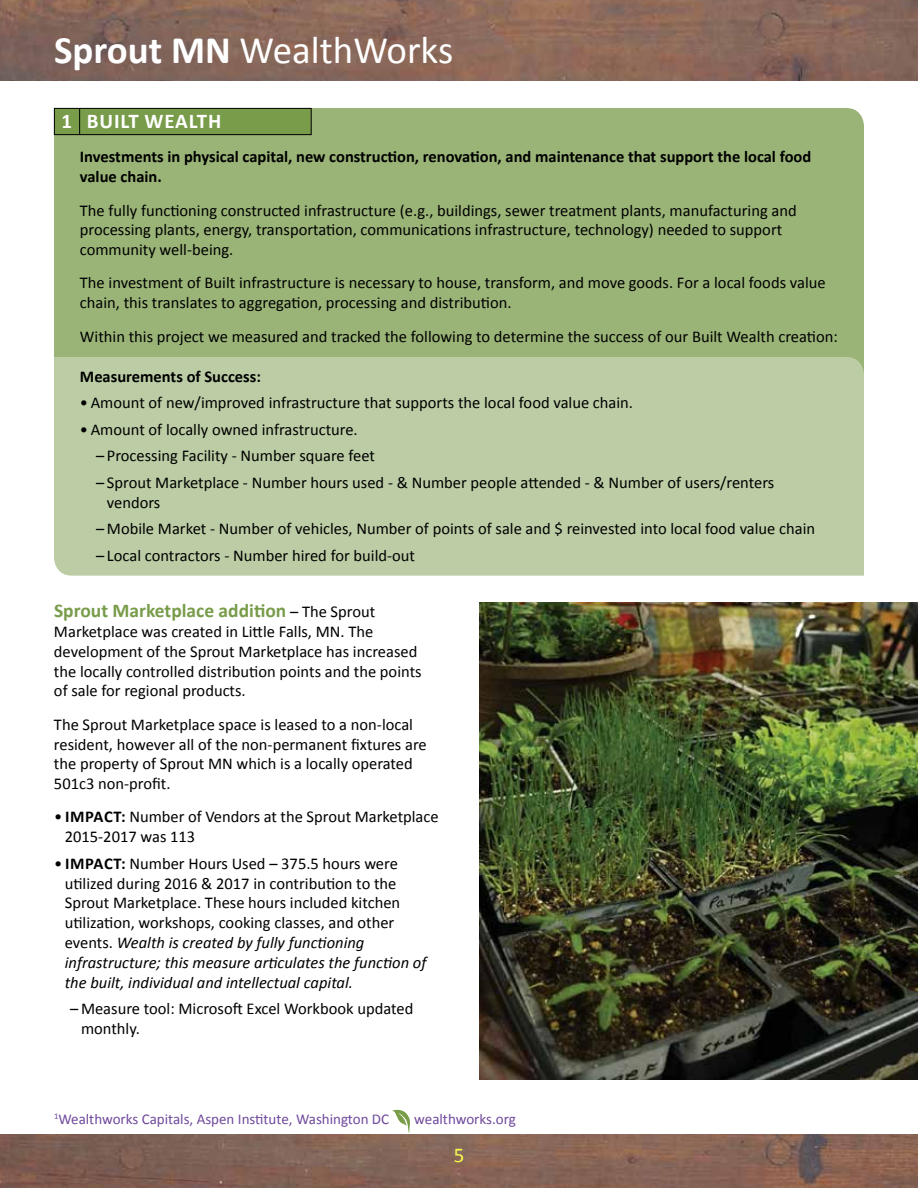
<style>
.page{position:relative;width:918px;height:1188px;background:#fff}
.page>*{position:absolute;margin:0;border:0;box-sizing:border-box;transform-origin:0 0}
.t1{font:39px "Calibri";color:#fff}
.t2{font:700 21px "Calibri";letter-spacing:.04em;color:#fff}
.t3{font:21px "Calibri";color:#f7fb4b}
.t4{font:700 19.5px "Calibri";color:#789c4a}
.t5{font:16.5px/19.8px "Calibri";color:#000}
.t6{font:700 16.5px/19.8px "Calibri";color:#000}
.t7{font:15px "Calibri";color:#6f499c}
.s1{font-weight:700}
.s2{font-weight:400;font-size:16.5px;color:#000}
.s3{font-style:italic}
</style>
<div class="page">
<img style="left:0;top:0;width:918px;height:81px">
<img style="left:0;top:1134px;width:918px;height:54px">
<div style="left:54px;top:108px;width:810px;height:249px;background:#9ab477"></div>
<div style="left:54px;top:357px;width:810px;height:219px;background:#bccda5"></div>
<div style="left:54px;top:108px;width:257px;height:27px;background:#789c4a"></div>
<div style="left:54px;top:108px;width:258px;height:27px;border:1px solid #000"></div>
<svg style="left:79px;top:108px;width:1px;height:27px"></svg>
<svg style="left:393px;top:1109px;width:17px;height:24px"></svg>
<img style="left:479px;top:603px;width:439px;height:477px">
<h1 class="t1" style="left:54px;top:26px;width:401px"><span class="s1">Sprout MN</span> WealthWorks</h1>
<p class="t2" style="left:61px;top:108px;width:161px">1 BUILT WEALTH</p>
<p class="t6" style="left:80px;top:146px;width:733px">Investments in physical capital, new construction, renovation, and maintenance that support the local food value chain.</p>
<p class="t5" style="left:80px;top:199px;width:718px">The fully functioning constructed infrastructure (e.g., buildings, sewer treatment plants, manufacturing and processing plants, energy, transportation, communications infrastructure, technology) needed to support community well-being.</p>
<p class="t5" style="left:80px;top:272px;width:747px">The investment of Built infrastructure is necessary to house, transform, and move goods. For a local foods value chain, this translates to aggregation, processing and distribution.</p>
<p class="t5" style="left:80px;top:325px;width:759px">Within this project we measured and tracked the following to determine the success of our Built Wealth creation:</p>
<p class="t6" style="left:80px;top:365px;width:183px">Measurements of Success:</p>
<p class="t5" style="left:80px;top:392px;width:555px">• Amount of new/improved infrastructure that supports the local food value chain.</p>
<p class="t5" style="left:80px;top:419px;width:279px">• Amount of locally owned infrastructure.</p>
<p class="t5" style="left:96px;top:445px;width:280px">– Processing Facility - Number square feet</p>
<p class="t5" style="left:107px;top:472px;width:669px;text-indent:-11px">– Sprout Marketplace - Number hours used - &amp; Number people attended - &amp; Number of users/renters vendors</p>
<p class="t5" style="left:96px;top:518px;width:721px">– Mobile Market - Number of vehicles, Number of points of sale and $ reinvested into local food value chain</p>
<p class="t5" style="left:96px;top:545px;width:320px">– Local contractors - Number hired for build-out</p>
<p class="t4" style="left:54px;top:599px;width:323px">Sprout Marketplace addition <span class="s2">– The Sprout</span></p>
<p class="t5" style="left:54px;top:621px;width:369px">Marketplace was created in Little Falls, MN. The development of the Sprout Marketplace has increased the locally controlled distribution points and the points of sale for regional products.</p>
<p class="t5" style="left:54px;top:714px;width:374px">The Sprout Marketplace space is leased to a non-local resident, however all of the non-permanent fixtures are the property of Sprout MN which is a locally operated 501c3 non-profit.</p>
<p class="t5" style="left:65px;top:806px;width:375px;text-indent:-10px">• <span class="s1">IMPACT:</span> Number of Vendors at the Sprout Marketplace<br>2015-2017 was 113</p>
<p class="t5" style="left:65px;top:853px;width:363px;text-indent:-10px">• <span class="s1">IMPACT:</span> Number Hours Used – 375.5 hours were utilized during 2016 &amp; 2017 in contribution to the Sprout Marketplace. These hours included kitchen utilization, workshops, cooking classes, and other events. <span class="s3">Wealth is created by fully functioning infrastructure; this measure articulates the function of the built, individual and intellectual capital.</span></p>
<p class="t5" style="left:81px;top:998px;width:334px;text-indent:-11px">– Measure tool: Microsoft Excel Workbook updated monthly.</p>
<p class="t7" style="left:54px;top:1110px;width:337px"><sup>1</sup>Wealthworks Capitals, Aspen Institute, Washington DC</p>
<p class="t7" style="left:414px;top:1110px;width:103px">wealthworks.org</p>
<p class="t3" style="left:454px;top:1142px;width:12px">5</p>
</div>
